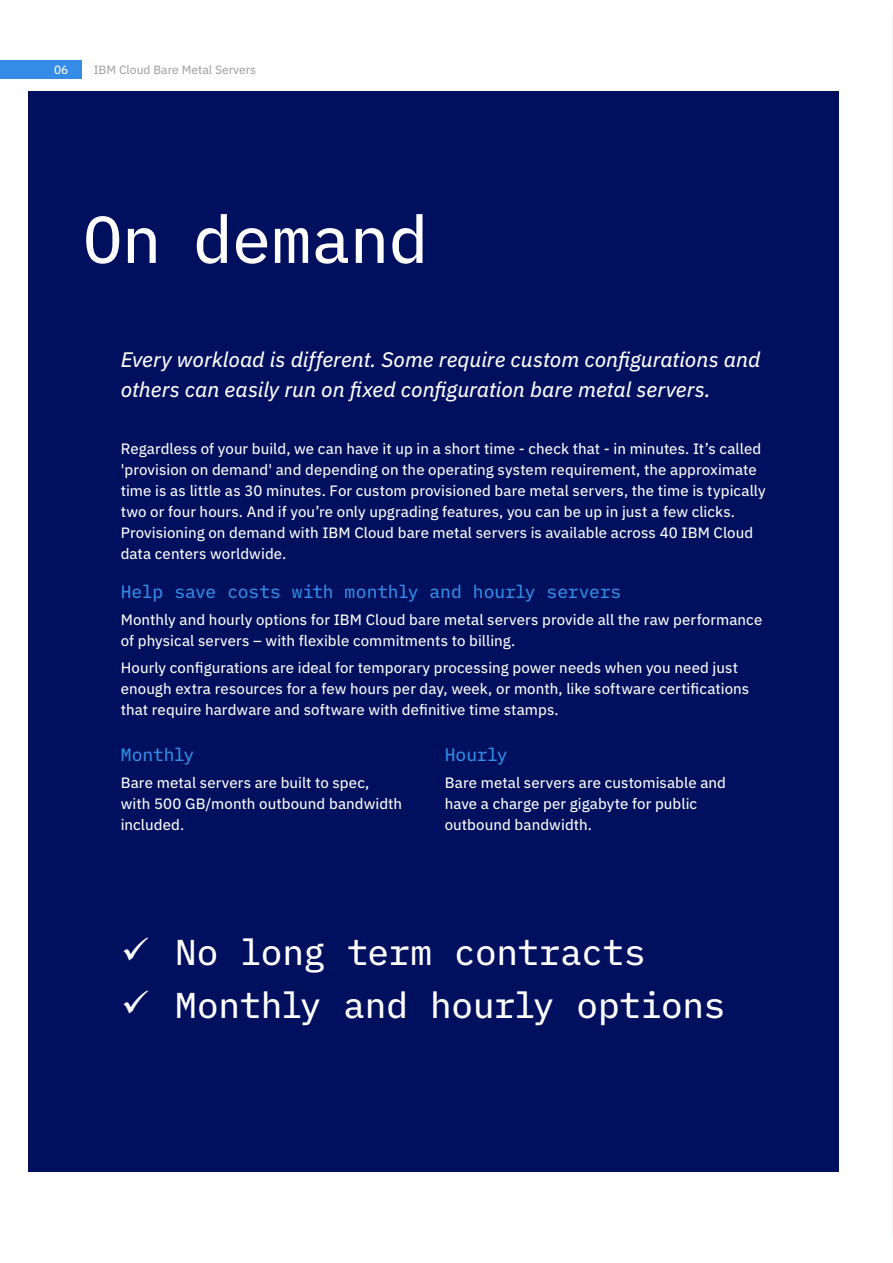
<style>
.page{position:relative;width:893px;height:1263px;background:#fff}
.page>*{position:absolute;margin:0;border:0;box-sizing:border-box;transform-origin:0 0}
.t1{font:66px "IBM Plex Mono Text";letter-spacing:-.01em;color:#fff}
.t2{font:36px/52.2px "IBM Plex Mono Text";letter-spacing:-.01em;color:#fff}
.t3{font:italic 21px/30px "IBM Plex Sans Text";color:#fff}
.t4{font:18px "IBM Plex Mono Text";letter-spacing:-.015em;color:#348ce7}
.t5{font:15px/21px "IBM Plex Sans Text";letter-spacing:.005em;color:#fff}
.t6{font:12px "IBM Plex Sans Text";color:#a3a4a3}
.t7{font:12px "IBM Plex Sans Text";color:#fff}
</style>
<div class="page">
<div style="left:29px;top:91px;width:810px;height:1080px;background:#000f5e"></div>
<hr style="left:892px;top:13px;width:1px;height:1224px;background:#dfe9e9">
<div style="left:0;top:60px;width:81px;height:18px;background:#348ce7"></div>
<p class="t7" style="left:54px;top:61px;width:16px">06</p>
<p class="t6" style="left:94px;top:61px;width:164px">IBM Cloud Bare Metal Servers</p>
<h1 class="t1" style="left:83px;top:189px;width:347px">On demand</h1>
<h3 class="t3" style="left:121px;top:343px;width:641px">Every workload is different. Some require custom configurations and others can easily run on fixed configuration bare metal servers.</h3>
<p class="t5" style="left:121px;top:437px;width:646px">Regardless of your build, we can have it up in a short time - check that - in minutes. It’s called 'provision on demand' and depending on the operating system requirement, the approximate time is as little as 30 minutes. For custom provisioned bare metal servers, the time is typically two or four hours. And if you’re only upgrading features, you can be up in just a few clicks.<br>Provisioning on demand with IBM Cloud bare metal servers is available across 40 IBM Cloud data centers worldwide.</p>
<p class="t4" style="left:121px;top:578px;width:502px">Help save costs with monthly and hourly servers</p>
<p class="t5" style="left:121px;top:608px;width:643px">Monthly and hourly options for IBM Cloud bare metal servers provide all the raw performance of physical servers – with flexible commitments to billing.</p>
<p class="t5" style="left:121px;top:656px;width:630px">Hourly configurations are ideal for temporary processing power needs when you need just enough extra resources for a few hours per day, week, or month, like software certifications that require hardware and software with definitive time stamps.</p>
<p class="t4" style="left:121px;top:741px;width:75px">Monthly</p>
<p class="t5" style="left:121px;top:771px;width:283px">Bare metal servers are built to spec, with 500 GB/month outbound bandwidth included.</p>
<p class="t4" style="left:445px;top:741px;width:64px">Hourly</p>
<p class="t5" style="left:445px;top:771px;width:283px">Bare metal servers are customisable and have a charge per gigabyte for public outbound bandwidth.</p>
<h2 class="t2" style="left:175px;top:923px;width:552px">No long term contracts<br>Monthly and hourly options</h2>
</div>
